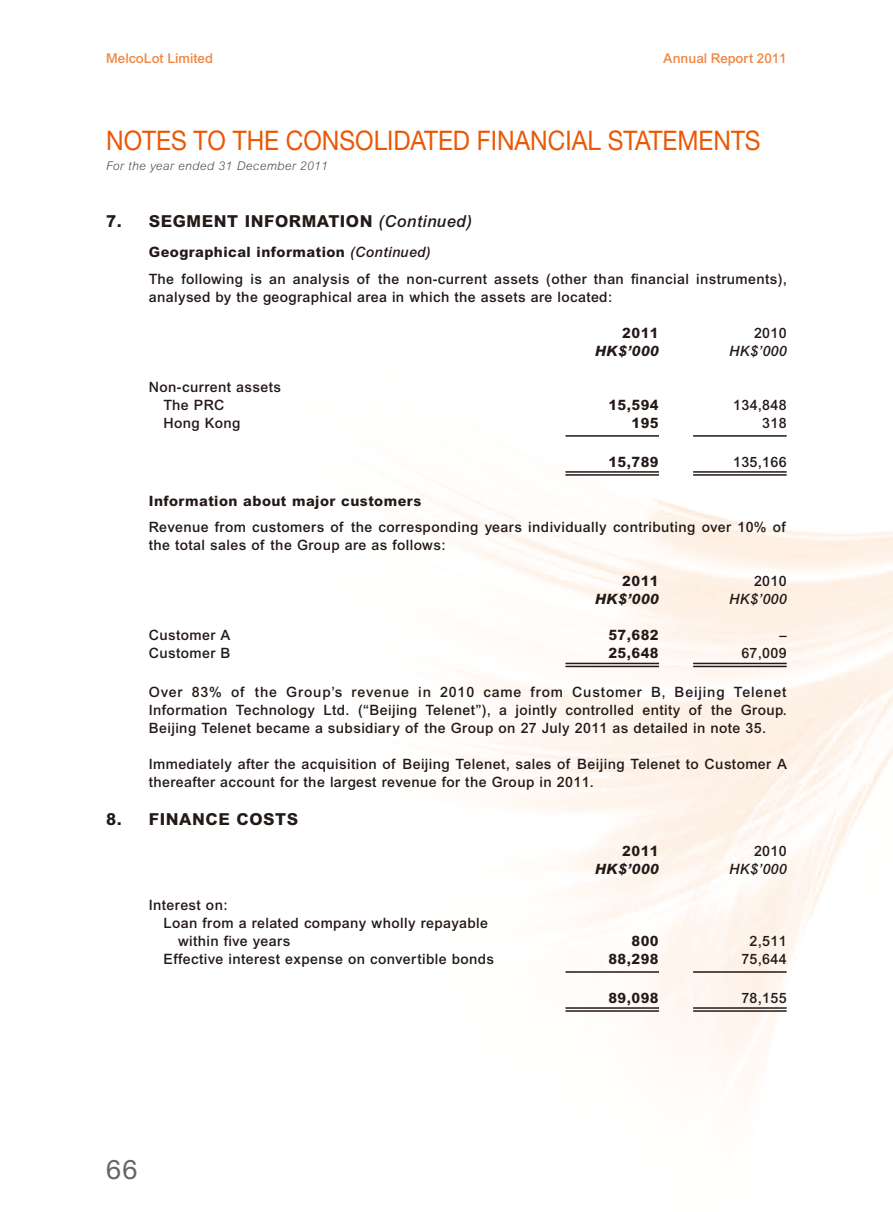
<style>
.page{position:relative;width:893px;height:1212px;background:#fff}
.page>*{position:absolute;margin:0;border:0;box-sizing:border-box;transform-origin:0 0}
.t1{font:27px "Helvetica Neue LT Std";color:#ea5805;scale:.9 1}
.t2{font:27px "Helvetica Neue LT Std";color:#666565}
.t3{font:800 16.5px "Arial MT Std";letter-spacing:.03em;color:#231916}
.t4{font:500 14.25px/18px "Arial MT Std";letter-spacing:.03em;color:#231916}
.t5{font:800 14.25px "Arial MT Std";letter-spacing:.03em;color:#231916}
.t6{font:italic 800 14.25px "Arial MT Std";letter-spacing:.03em;color:#231916}
.t7{font:italic 500 14.25px "Arial MT Std";letter-spacing:.03em;color:#231916}
.t8{font:500 13.5px "Arial MT Std";color:#f08642}
.t9{font:italic 300 12px "Arial MT Std";letter-spacing:.03em;color:#4d4a4a}
.s1{font-weight:500;font-style:italic}
.s2{font-weight:800}
.s3{font-style:italic}
</style>
<div class="page">
<hr style="left:565px;top:435px;width:94px;height:2px;background:#231916">
<hr style="left:693px;top:435px;width:94px;height:2px;background:#231916">
<hr style="left:565px;top:471px;width:94px;height:2px;background:#231916">
<hr style="left:565px;top:474px;width:94px;height:2px;background:#231916">
<hr style="left:693px;top:471px;width:94px;height:2px;background:#231916">
<hr style="left:693px;top:474px;width:94px;height:2px;background:#231916">
<hr style="left:565px;top:663px;width:94px;height:1px;background:#231916">
<hr style="left:565px;top:666px;width:94px;height:1px;background:#231916">
<hr style="left:693px;top:663px;width:94px;height:1px;background:#231916">
<hr style="left:693px;top:666px;width:94px;height:1px;background:#231916">
<hr style="left:565px;top:971px;width:94px;height:2px;background:#231916">
<hr style="left:693px;top:971px;width:94px;height:2px;background:#231916">
<hr style="left:565px;top:1007px;width:94px;height:2px;background:#231916">
<hr style="left:565px;top:1010px;width:94px;height:2px;background:#231916">
<hr style="left:693px;top:1007px;width:94px;height:2px;background:#231916">
<hr style="left:693px;top:1010px;width:94px;height:2px;background:#231916">
<p class="t8" style="left:106px;top:50px;width:108px">MelcoLot Limited</p>
<p class="t8" style="left:663px;top:50px;width:125px">Annual Report 2011</p>
<h1 class="t1" style="left:106px;top:124px;width:729px">NOTES TO THE CONSOLIDATED FINANCIAL STATEMENTS</h1>
<p class="t9" style="left:106px;top:159px;width:223px">For the year ended 31 December 2011</p>
<p class="t3" style="left:106px;top:211px;width:367px">7. SEGMENT INFORMATION <span class="s1">(Continued)</span></p>
<p class="t4" style="left:149px;top:239px;width:640px;line-height:26.5px"><span class="s2">Geographical information</span> <span class="s3">(Continued)<br></span>The following is an analysis of the non-current assets (other than financial instruments),</p>
<p class="t4" style="left:149px;top:288px;width:465px">analysed by the geographical area in which the assets are located:</p>
<p class="t5" style="left:622px;top:324px;width:38px">2011</p>
<p class="t4" style="left:754px;top:324px;width:34px">2010</p>
<p class="t6" style="left:595px;top:342px;width:65px">HK$’000</p>
<p class="t7" style="left:729px;top:342px;width:59px">HK$’000</p>
<p class="t4" style="left:163px;top:378px;width:119px;text-indent:-15px">Non-current assets<br>The PRC</p>
<p class="t5" style="left:608px;top:396px;width:52px">15,594</p>
<p class="t4" style="left:733px;top:396px;width:55px">134,848</p>
<p class="t4" style="left:163px;top:414px;width:78px">Hong Kong</p>
<p class="t5" style="left:631px;top:414px;width:29px">195</p>
<p class="t4" style="left:762px;top:414px;width:26px">318</p>
<p class="t5" style="left:608px;top:453px;width:52px">15,789</p>
<p class="t4" style="left:733px;top:453px;width:55px">135,166</p>
<p class="t5" style="left:149px;top:492px;width:274px">Information about major customers</p>
<p class="t4" style="left:149px;top:518px;width:638px">Revenue from customers of the corresponding years individually contributing over 10% of the total sales of the Group are as follows:</p>
<p class="t5" style="left:622px;top:573px;width:38px">2011</p>
<p class="t4" style="left:754px;top:572px;width:34px">2010</p>
<p class="t6" style="left:595px;top:591px;width:65px">HK$’000</p>
<p class="t7" style="left:729px;top:591px;width:59px">HK$’000</p>
<p class="t4" style="left:149px;top:626px;width:83px">Customer A</p>
<p class="t5" style="left:608px;top:627px;width:52px">57,682</p>
<p class="t4" style="left:779px;top:626px;width:9px">–</p>
<p class="t4" style="left:149px;top:644px;width:83px">Customer B</p>
<p class="t5" style="left:608px;top:645px;width:52px">25,648</p>
<p class="t4" style="left:741px;top:644px;width:47px">67,009</p>
<p class="t4" style="left:149px;top:683px;width:640px;text-align:justify">Over 83% of the Group’s revenue in 2010 came from Customer B, Beijing Telenet Information Technology Ltd. (“Beijing Telenet”), a jointly controlled entity of the Group.<br>Beijing Telenet became a subsidiary of the Group on 27 July 2011 as detailed in note 35.</p>
<p class="t4" style="left:149px;top:755px;width:640px">Immediately after the acquisition of Beijing Telenet, sales of Beijing Telenet to Customer A thereafter account for the largest revenue for the Group in 2011.</p>
<p class="t3" style="left:106px;top:809px;width:193px">8. FINANCE COSTS</p>
<p class="t5" style="left:622px;top:842px;width:38px">2011</p>
<p class="t4" style="left:754px;top:842px;width:34px">2010</p>
<p class="t6" style="left:595px;top:860px;width:65px">HK$’000</p>
<p class="t7" style="left:729px;top:861px;width:59px">HK$’000</p>
<p class="t4" style="left:149px;top:896px;width:80px">Interest on:</p>
<p class="t4" style="left:163px;top:914px;width:326px">Loan from a related company wholly repayable</p>
<p class="t4" style="left:178px;top:932px;width:114px">within five years</p>
<p class="t5" style="left:631px;top:932px;width:29px">800</p>
<p class="t4" style="left:750px;top:932px;width:39px">2,511</p>
<p class="t4" style="left:163px;top:950px;width:332px">Effective interest expense on convertible bonds</p>
<p class="t5" style="left:608px;top:950px;width:52px">88,298</p>
<p class="t4" style="left:741px;top:950px;width:47px">75,644</p>
<p class="t5" style="left:608px;top:989px;width:52px">89,098</p>
<p class="t4" style="left:741px;top:989px;width:47px">78,155</p>
<h1 class="t2" style="left:106px;top:1153px;width:33px">66</h1>
</div>
